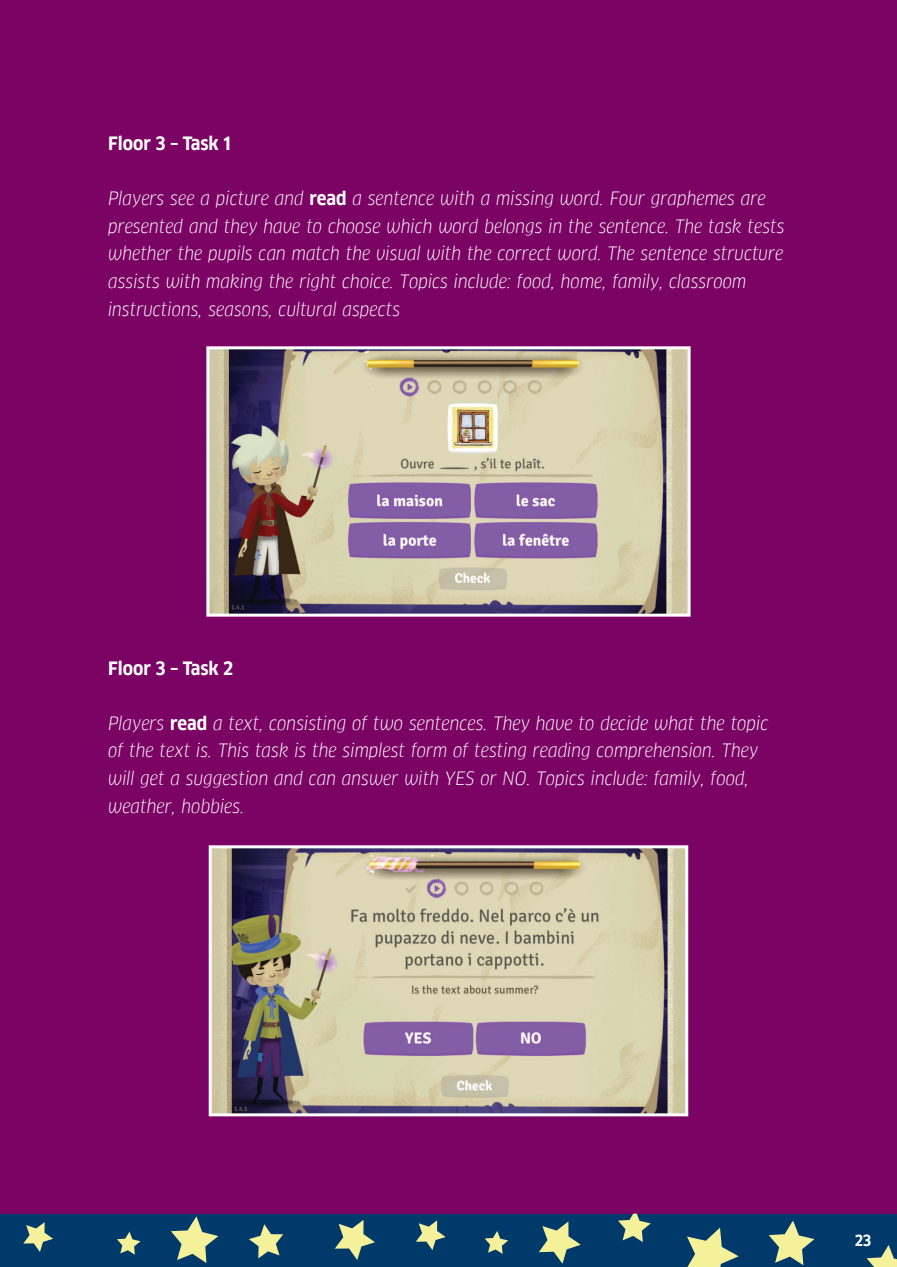
<style>
.page{position:relative;width:897px;height:1267px;background:#fff}
.page>*{position:absolute;margin:0;border:0;box-sizing:border-box;transform-origin:0 0}
.t1{font:italic 18px/27.6px "Goethe FF Clan";color:#fff}
.t2{font:700 18px "Goethe FF Clan";color:#fff}
.t3{font:700 15px "Goethe FF Clan";color:#fff}
.s1{font-weight:700;font-style:normal}
</style>
<div class="page">
<div style="left:0;top:0;width:896px;height:1266px;background:#7b0364"></div>
<hr style="left:0;top:1213px;width:2px;height:53px;background:#003a6b">
<div style="left:2px;top:1213px;width:894px;height:53px;background:#003a6b"></div>
<svg style="left:768px;top:1221px;width:46px;height:44px"></svg>
<svg style="left:687px;top:1227px;width:51px;height:39px"></svg>
<svg style="left:618px;top:1213px;width:32px;height:28px"></svg>
<svg style="left:539px;top:1221px;width:41px;height:42px"></svg>
<svg style="left:484px;top:1231px;width:24px;height:22px"></svg>
<svg style="left:416px;top:1220px;width:29px;height:30px"></svg>
<svg style="left:335px;top:1220px;width:40px;height:39px"></svg>
<svg style="left:249px;top:1224px;width:34px;height:34px"></svg>
<svg style="left:171px;top:1216px;width:47px;height:46px"></svg>
<svg style="left:117px;top:1231px;width:23px;height:23px"></svg>
<svg style="left:23px;top:1222px;width:30px;height:29px"></svg>
<img style="left:210px;top:350px;width:476px;height:262px">
<div style="left:206px;top:346px;width:484px;height:270px;border:3px solid #fff"></div>
<img style="left:213px;top:849px;width:471px;height:263px">
<div style="left:209px;top:845px;width:479px;height:271px;border:3px solid #fff"></div>
<svg style="left:866px;top:1244px;width:31px;height:23px"></svg>
<p class="t2" style="left:108px;top:133px;width:124px">Floor 3 – Task 1</p>
<p class="t1" style="left:108px;top:185px;width:678px">Players see a picture and <span class="s1">read</span> a sentence with a missing word. Four graphemes are presented and they have to choose which word belongs in the sentence. The task tests whether the pupils can match the visual with the correct word. The sentence structure assists with making the right choice. Topics include: food, home, family, classroom instructions, seasons, cultural aspects</p>
<p class="t2" style="left:108px;top:657px;width:127px">Floor 3 – Task 2</p>
<p class="t1" style="left:108px;top:709px;width:661px">Players <span class="s1">read</span> a text, consisting of two sentences. They have to decide what the topic of the text is. This task is the simplest form of testing reading comprehension. They will get a suggestion and can answer with YES or NO. Topics include: family, food, weather, hobbies.</p>
<p class="t3" style="left:854px;top:1231px;width:18px">23</p>
</div>
